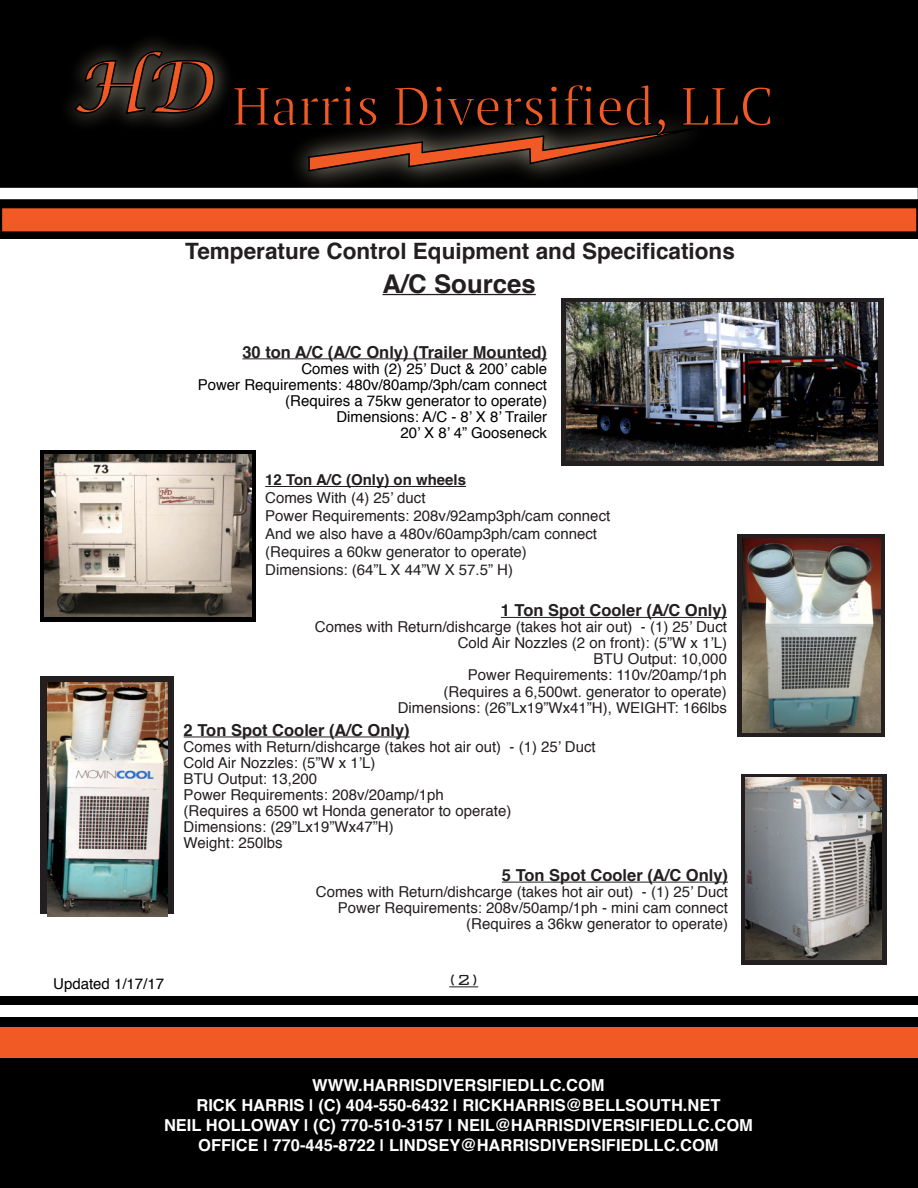
<style>
.page{position:relative;width:918px;height:1188px;background:#fff}
.page>*{position:absolute;margin:0;border:0;box-sizing:border-box;transform-origin:0 0}
.t1{font:54px "PT Serif";color:#f15a24}
.t2{font:700 25.8px "Helvetica";color:#231f20}
.t3{font:700 22.5px "Helvetica";color:#231f20}
.t4{font:300 19.5px "Bank Gothic";color:#231f20}
.t5{font:700 16.5px/19.8px "Helvetica";color:#fff;text-align:center}
.t6{font:700 16.5px "Helvetica";color:#231f20}
.t7{font:15px/16px "Helvetica";color:#231f20;text-align:right}
.t8{font:15px/16px "Helvetica";color:#000;text-align:right}
.t9{font:700 15px "Helvetica";color:#231f20}
</style>
<div class="page">
<div style="left:40px;top:676px;width:134px;height:238px;background:#231f20"></div>
<div style="left:741px;top:774px;width:146px;height:190px;background:#231f20"></div>
<div style="left:562px;top:298px;width:322px;height:168px;background:#231f20"></div>
<div style="left:737px;top:535px;width:148px;height:202px;background:linear-gradient(to right,#231f20,#231f20)"></div>
<div style="left:0;top:997px;width:918px;height:191px;background:#000"></div>
<div style="left:0;top:1005px;width:918px;height:12px;background:#fff"></div>
<div style="left:0;top:1027px;width:918px;height:31px;background:#f15a24"></div>
<div style="left:0;top:0;width:918px;height:238px;background:#000"></div>
<img style="left:276px;top:172px;width:449px;height:28px">
<div style="left:0;top:189px;width:917px;height:9px;background:#fff"></div>
<div style="left:0;top:188px;width:918px;height:11px;border:2px solid #fff"></div>
<div style="left:1px;top:208px;width:916px;height:24px;background:#f15a24"></div>
<div style="left:1px;top:207px;width:917px;height:26px;border:2px solid #000"></div>
<svg style="left:297px;top:122px;width:389px;height:50px"></svg>
<img style="left:45px;top:41px;width:212px;height:150px">
<svg style="left:73px;top:50px;width:142px;height:65px"></svg>
<hr style="left:383px;top:294px;width:153px;height:1px;background:#231f20">
<svg style="left:449px;top:986px;width:29px;height:1px"></svg>
<img style="left:48px;top:683px;width:119px;height:233px">
<img style="left:746px;top:778px;width:136px;height:182px">
<hr style="left:501px;top:617px;width:226px;height:1px;background:#231f20">
<hr style="left:502px;top:882px;width:226px;height:1px;background:#231f20">
<hr style="left:184px;top:737px;width:226px;height:1px;background:#231f20">
<img style="left:743px;top:539px;width:137px;height:193px">
<hr style="left:242px;top:358px;width:305px;height:1px;background:#231f20">
<img style="left:567px;top:303px;width:311px;height:158px">
<div style="left:40px;top:450px;width:216px;height:172px;background:#000"></div>
<hr style="left:265px;top:486px;width:201px;height:1px;background:#231f20">
<img style="left:45px;top:454px;width:207px;height:163px">
<h1 class="t1" style="left:72px;top:71px;width:703px"><sup>HD</sup> Harris Diversified, LLC</h1>
<h3 class="t3" style="left:185px;top:233px;width:551px">Temperature Control Equipment and Specifications</h3>
<h2 class="t2" style="left:383px;top:263px;width:155px">A/C Sources</h2>
<p class="t6" style="left:242px;top:338px;width:306px">30 ton A/C (A/C Only) (Trailer Mounted)</p>
<p class="t8" style="left:198px;top:361px;width:351px">Comes with (2) 25’ Duct &amp; 200’ cable<br>Power Requirements: 480v/80amp/3ph/cam connect (Requires a 75kw generator to operate)<br>Dimensions: A/C - 8’ X 8’ Trailer<br>20’ X 8’ 4” Gooseneck</p>
<p class="t9" style="left:265px;top:468px;width:202px">12 Ton A/C (Only) on wheels</p>
<p class="t7" style="left:265px;top:490px;width:347px;line-height:18px;text-align:left">Comes With (4) 25’ duct<br>Power Requirements: 208v/92amp3ph/cam connect And we also have a 480v/60amp3ph/cam connect (Requires a 60kw generator to operate)<br>Dimensions: (64”L X 44”W X 57.5” H)</p>
<p class="t6" style="left:501px;top:597px;width:228px">1 Ton Spot Cooler (A/C Only)</p>
<p class="t7" style="left:315px;top:619px;width:414px">Comes with Return/dishcarge (takes hot air out) - (1) 25’ Duct Cold Air Nozzles (2 on front): (5”W x 1’L)<br>BTU Output: 10,000<br>Power Requirements: 110v/20amp/1ph<br>(Requires a 6,500wt. generator to operate)<br>Dimensions: (26”Lx19”Wx41”H), WEIGHT: 166lbs</p>
<p class="t6" style="left:184px;top:717px;width:228px">2 Ton Spot Cooler (A/C Only)</p>
<p class="t7" style="left:184px;top:739px;width:414px;text-align:left">Comes with Return/dishcarge (takes hot air out) - (1) 25’ Duct Cold Air Nozzles: (5”W x 1’L)<br>BTU Output: 13,200<br>Power Requirements: 208v/20amp/1ph<br>(Requires a 6500 wt Honda generator to operate)<br>Dimensions: (29”Lx19”Wx47”H)<br>Weight: 250lbs</p>
<p class="t8" style="left:53px;top:976px;width:112px">Updated 1/17/17</p>
<p class="t6" style="left:502px;top:862px;width:228px">5 Ton Spot Cooler (A/C Only)</p>
<p class="t7" style="left:316px;top:884px;width:414px">Comes with Return/dishcarge (takes hot air out) - (1) 25’ Duct<br>Power Requirements: 208v/50amp/1ph - mini cam connect (Requires a 36kw generator to operate)</p>
<h3 class="t4" style="left:449px;top:965px;width:31px">(2)</h3>
<p class="t5" style="left:164px;top:1076px;width:590px">WWW.HARRISDIVERSIFIEDLLC.COM<br>RICK HARRIS | (C) 404-550-6432 | RICKHARRIS@BELLSOUTH.NET<br>NEIL HOLLOWAY | (C) 770-510-3157 | NEIL@HARRISDIVERSIFIEDLLC.COM OFFICE | 770-445-8722 | LINDSEY@HARRISDIVERSIFIEDLLC.COM</p>
</div>
